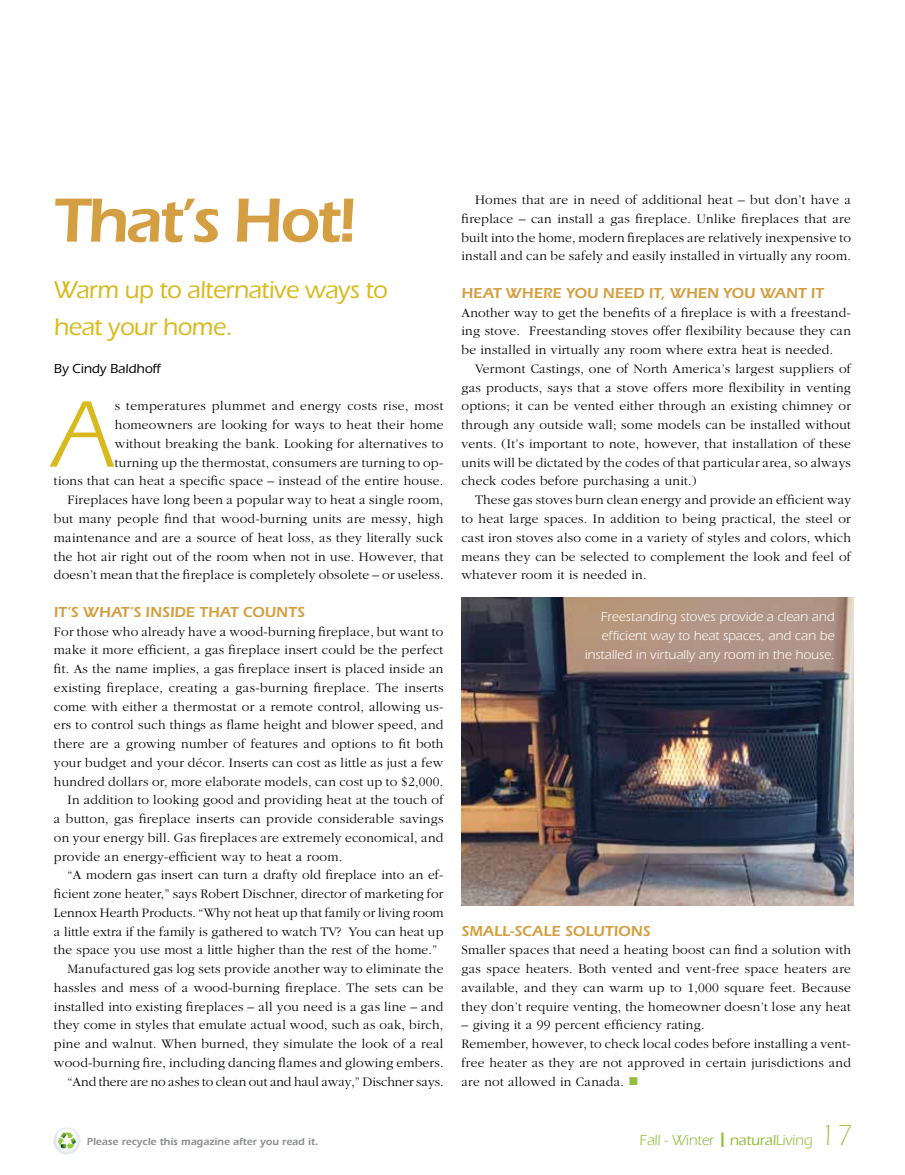
<style>
.page{position:relative;width:905px;height:1175px;background:#fff}
.page>*{position:absolute;margin:0;border:0;box-sizing:border-box;transform-origin:0 0}
.t1{font:97.8px "Itc Eras";color:#d8ba1f}
.t2{font:600 64.35px "Itc Eras";color:#d49f43}
.t3{font:500 25.2px/37.5px "Itc Eras";letter-spacing:-.02em;color:#d8ba1f}
.t4{font:600 15px "Itc Eras";letter-spacing:.01em;color:#d49f43}
.t5{font:500 15px "Itc Eras";letter-spacing:-.01em;color:#91be3e}
.t6{font:15px "Itc Eras";letter-spacing:-.01em;color:#91be3e}
.t7{font:300 13.5px/18.8px "Garamond";letter-spacing:.02em;color:#000;text-align:justify}
.t8{font:13.5px/18.8px "Itc Eras";color:#fff;text-align:right}
.t9{font:300 13.5px "Garamond";letter-spacing:-.005em;color:#000}
.t10{font:500 13.5px "Itc Eras";color:#000}
.t11{font:600 10.5px "Itc Eras";color:#8a8c8e}
.s1{color:#91be3e}
.s2{font-weight:400}
.s3{font-weight:300;font-size:30px}
</style>
<div class="page">
<svg style="left:52px;top:1126px;width:29px;height:28px"></svg>
<div style="left:54px;top:1127px;width:25px;height:26px;background:#ecf0f3;border-radius:13px"></div>
<svg style="left:57px;top:1128px;width:19px;height:13px"></svg>
<svg style="left:58px;top:1132px;width:18px;height:17px"></svg>
<img style="left:461px;top:598px;width:392px;height:307px">
<h2 class="t2" style="left:54px;top:183px;width:305px">THAT’S HOT!</h2>
<h3 class="t3" style="left:54px;top:271px;width:335px">Warm up to alternative ways to heat your home.</h3>
<p class="t10" style="left:54px;top:361px;width:108px">By Cindy Baldhoff</p>
<p class="t7" style="left:54px;top:397px;width:391px;text-align:right">s temperatures plummet and energy costs rise, most homeowners are looking for ways to heat their home<br>without breaking the bank. Looking for alternatives to<br>turning up the thermostat, consumers are turning to op-<br>tions that can heat a specific space – instead of the entire house.<br>Fireplaces have long been a popular way to heat a single room, but many people find that wood-burning units are messy, high maintenance and are a source of heat loss, as they literally suck the hot air right out of the room when not in use. However, that doesn’t mean that the fireplace is completely obsolete – or useless.</p>
<p class="t4" style="left:54px;top:603px;width:252px">IT’S WHAT’S INSIDE THAT COUNTS</p>
<p class="t7" style="left:54px;top:622px;width:391px">For those who already have a wood-burning fireplace, but want to</p>
<p class="t7" style="left:54px;top:641px;width:391px">make it more efficient, a gas fireplace insert could be the perfect</p>
<p class="t7" style="left:54px;top:659px;width:391px">fit. As the name implies, a gas fireplace insert is placed inside an</p>
<p class="t7" style="left:54px;top:678px;width:391px">existing fireplace, creating a gas-burning fireplace. The inserts</p>
<p class="t7" style="left:54px;top:697px;width:391px">come with either a thermostat or a remote control, allowing us-</p>
<p class="t7" style="left:54px;top:716px;width:391px">ers to control such things as flame height and blower speed, and</p>
<p class="t7" style="left:54px;top:734px;width:391px">there are a growing number of features and options to fit both</p>
<p class="t7" style="left:54px;top:753px;width:391px">your budget and your décor. Inserts can cost as little as just a few</p>
<p class="t7" style="left:54px;top:772px;width:391px">hundred dollars or, more elaborate models, can cost up to $2,000.</p>
<p class="t7" style="left:67px;top:791px;width:377px">In addition to looking good and providing heat at the touch of</p>
<p class="t7" style="left:54px;top:809px;width:391px">a button, gas fireplace inserts can provide considerable savings</p>
<p class="t7" style="left:54px;top:828px;width:391px">on your energy bill. Gas fireplaces are extremely economical, and</p>
<p class="t7" style="left:54px;top:847px;width:290px">provide an energy-efficient way to heat a room.</p>
<p class="t7" style="left:67px;top:866px;width:377px">“A modern gas insert can turn a drafty old fireplace into an ef-</p>
<p class="t7" style="left:54px;top:884px;width:391px">ficient zone heater,” says Robert Dischner, director of marketing for</p>
<p class="t7" style="left:54px;top:903px;width:391px">Lennox Hearth Products. “Why not heat up that family or living room</p>
<p class="t7" style="left:54px;top:922px;width:391px">a little extra if the family is gathered to watch TV? You can heat up</p>
<p class="t7" style="left:54px;top:941px;width:385px">the space you use most a little higher than the rest of the home.”</p>
<p class="t7" style="left:67px;top:959px;width:377px">Manufactured gas log sets provide another way to eliminate the</p>
<p class="t7" style="left:54px;top:978px;width:391px">hassles and mess of a wood-burning fireplace. The sets can be</p>
<p class="t7" style="left:54px;top:997px;width:391px">installed into existing fireplaces – all you need is a gas line – and</p>
<p class="t7" style="left:54px;top:1016px;width:391px">they come in styles that emulate actual wood, such as oak, birch,</p>
<p class="t7" style="left:54px;top:1034px;width:391px">pine and walnut. When burned, they simulate the look of a real</p>
<p class="t7" style="left:54px;top:1053px;width:391px">wood-burning fire, including dancing flames and glowing embers.</p>
<p class="t9" style="left:67px;top:1074px;width:377px">“And there are no ashes to clean out and haul away,” Dischner says.</p>
<h1 class="t1" style="left:54px;top:380px;width:58px">A</h1>
<p class="t11" style="left:87px;top:1135px;width:233px">PLEASE RECYCLE THIS MAGAZINE AFTER YOU READ IT.</p>
<p class="t7" style="left:461px;top:191px;width:391px;text-indent:14px">Homes that are in need of additional heat – but don’t have a fireplace – can install a gas fireplace. Unlike fireplaces that are built into the home, modern fireplaces are relatively inexpensive to install and can be safely and easily installed in virtually any room.</p>
<p class="t4" style="left:461px;top:284px;width:364px">HEAT WHERE YOU NEED IT, WHEN YOU WANT IT</p>
<p class="t7" style="left:461px;top:303px;width:391px">Another way to get the benefits of a fireplace is with a freestand&shy;ing stove. Freestanding stoves offer flexibility because they can be installed in virtually any room where extra heat is needed.</p>
<p class="t7" style="left:461px;top:359px;width:391px;text-indent:14px">Vermont Castings, one of North America’s largest suppliers of gas products, says that a stove offers more flexibility in venting options; it can be vented either through an existing chimney or through any outside wall; some models can be installed without vents. (It’s important to note, however, that installation of these units will be dictated by the codes of that particular area, so always check codes before purchasing a unit.)</p>
<p class="t7" style="left:461px;top:491px;width:391px;text-indent:14px">These gas stoves burn clean energy and provide an efficient way to heat large spaces. In addition to being practical, the steel or cast iron stoves also come in a variety of styles and colors, which means they can be selected to complement the look and feel of whatever room it is needed in.</p>
<p class="t8" style="left:584px;top:607px;width:251px">Freestanding stoves provide a clean and efficient way to heat spaces, and can be installed in virtually any room in the house.</p>
<p class="t4" style="left:461px;top:922px;width:190px">SMALL-SCALE SOLUTIONS</p>
<p class="t7" style="left:461px;top:941px;width:391px">Smaller spaces that need a heating boost can find a solution with gas space heaters. Both vented and vent-free space heaters are available, and they can warm up to 1,000 square feet. Because they don’t require venting, the homeowner doesn’t lose any heat</p>
<p class="t7" style="left:461px;top:1016px;width:391px;text-align:left">– giving it a 99 percent efficiency rating.<br>Remember, however, to check local codes before installing a vent&shy;free heater as they are not approved in certain jurisdictions and are not allowed in Canada. <span class="s1">■</span></p>
<p class="t5" style="left:721px;top:1131px;width:132px">❙ natural<span class="s2">Living</span> <span class="s3">17</span></p>
<p class="t6" style="left:639px;top:1131px;width:76px">Fall - Winter</p>
</div>
